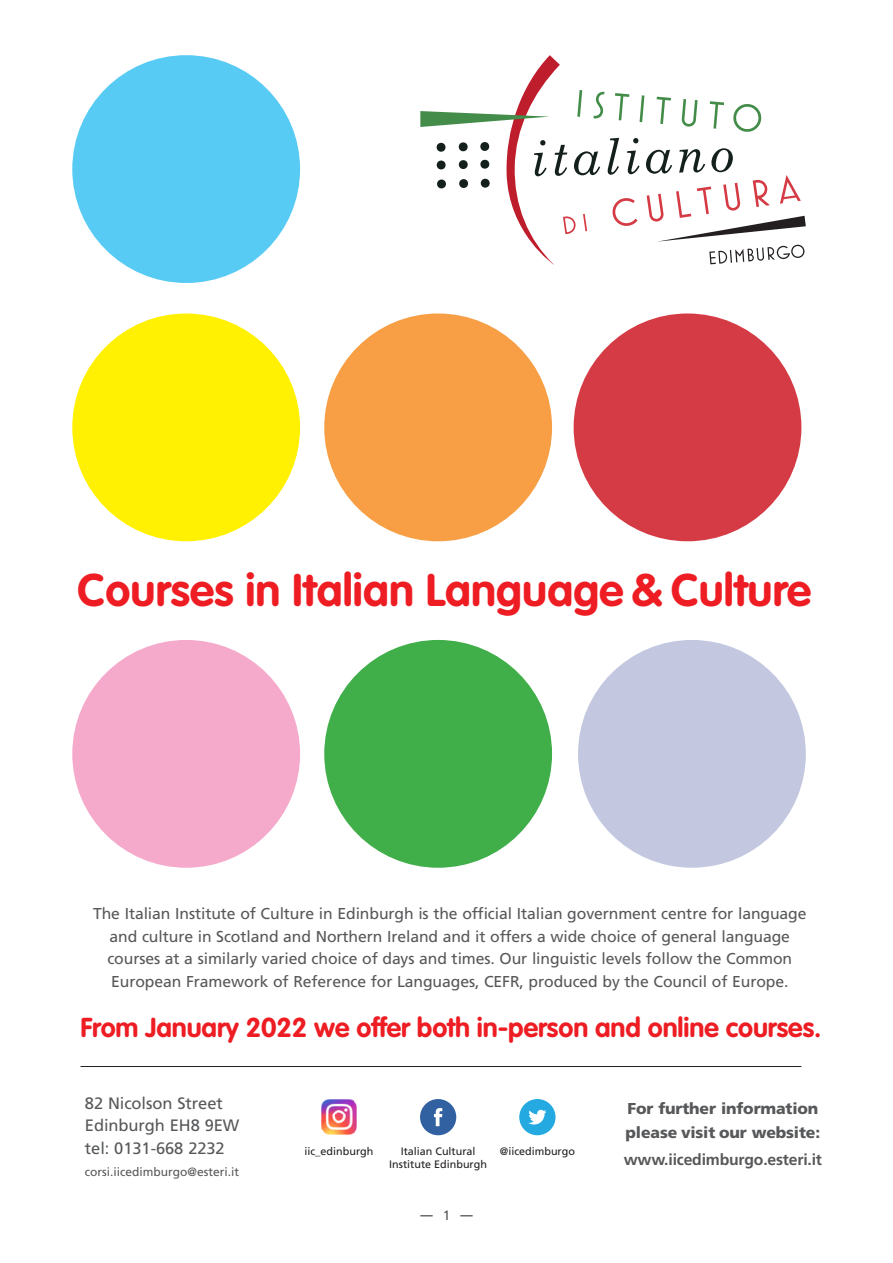
<style>
.page{position:relative;width:893px;height:1263px;background:#fff}
.page>*{position:absolute;margin:0;border:0;box-sizing:border-box;transform-origin:0 0}
.t1{font:700 45px "VAG Rounded";letter-spacing:.005em;color:#ee1d23}
.intro_text{font:700 27px "VAG Rounded";letter-spacing:-.005em;color:#ee1d23}
.t2{font:16.5px/22.5px "Frutiger";letter-spacing:-.005em;color:#57585a}
.intro_text-2{font:15.75px/22.5px "Frutiger";letter-spacing:-.005em;color:#57585a;text-align:center}
.t3{font:900 15.75px/24px "Frutiger";letter-spacing:-.01em;color:#57585a}
.t4{font:700 15.75px "Frutiger";letter-spacing:-.01em;color:#57585a}
.t5{font:13.5px "Frutiger";color:#57585a}
.t6{font:12px "Frutiger";color:#57585a}
.t7{font:10.8px "Frutiger";color:#231f20}
</style>
<div class="page">
<svg style="left:420px;top:1215px;width:13px;height:1px"></svg>
<svg style="left:460px;top:1215px;width:13px;height:1px"></svg>
<svg style="left:420px;top:1099px;width:36px;height:36px"></svg>
<svg style="left:519px;top:1099px;width:36px;height:36px"></svg>
<img style="left:321px;top:1099px;width:36px;height:35px">
<svg style="left:420px;top:55px;width:386px;height:210px"></svg>
<hr style="left:81px;top:1066px;width:720px;height:1px;background:#231f20">
<div style="left:72px;top:313px;width:228px;height:228px;background:#fff101;border-radius:50%"></div>
<div style="left:72px;top:55px;width:228px;height:228px;background:#58cbf5;border-radius:50%"></div>
<div style="left:72px;top:640px;width:228px;height:228px;background:#f5aacc;border-radius:50%"></div>
<div style="left:324px;top:640px;width:228px;height:228px;background:#40ae49;border-radius:50%"></div>
<div style="left:324px;top:313px;width:228px;height:228px;background:#f89f46;border-radius:50%"></div>
<div style="left:574px;top:313px;width:227px;height:228px;background:#d53b44;border-radius:50%"></div>
<div style="left:578px;top:640px;width:228px;height:228px;background:#c3c8e0;border-radius:50%"></div>
<p class="t1" style="left:78px;top:564px;width:735px">Courses in Italian Language &amp; Culture</p>
<p class="intro_text-2" style="left:93px;top:903px;width:715px">The Italian Institute of Culture in Edinburgh is the official Italian government centre for language and culture in Scotland and Northern Ireland and it offers a wide choice of general language courses at a similarly varied choice of days and times. Our linguistic levels follow the Common European Framework of Reference for Languages, CEFR, produced by the Council of Europe.</p>
<p class="intro_text" style="left:80px;top:1012px;width:742px">From January 2022 we offer both in-person and online courses.</p>
<p class="t2" style="left:85px;top:1091px;width:156px">82 Nicolson Street<br>Edinburgh EH8 9EW tel: 0131-668 2232</p>
<p class="t6" style="left:85px;top:1165px;width:156px">corsi.iicedimburgo@esteri.it</p>
<p class="t7" style="left:304px;top:1144px;width:70px">iic_edinburgh</p>
<p class="t7" style="left:500px;top:1145px;width:77px">@iicedimburgo</p>
<p class="t7" style="left:401px;top:1145px;width:76px">Italian Cultural</p>
<p class="t7" style="left:389px;top:1158px;width:99px">Institute Edinburgh</p>
<p class="t5" style="left:443px;top:1207px;width:9px">1</p>
<p class="t3" style="left:626px;top:1096px;width:196px">For further information please visit our website:</p>
<p class="t4" style="left:624px;top:1150px;width:200px">www.iicedimburgo.esteri.it</p>
</div>
